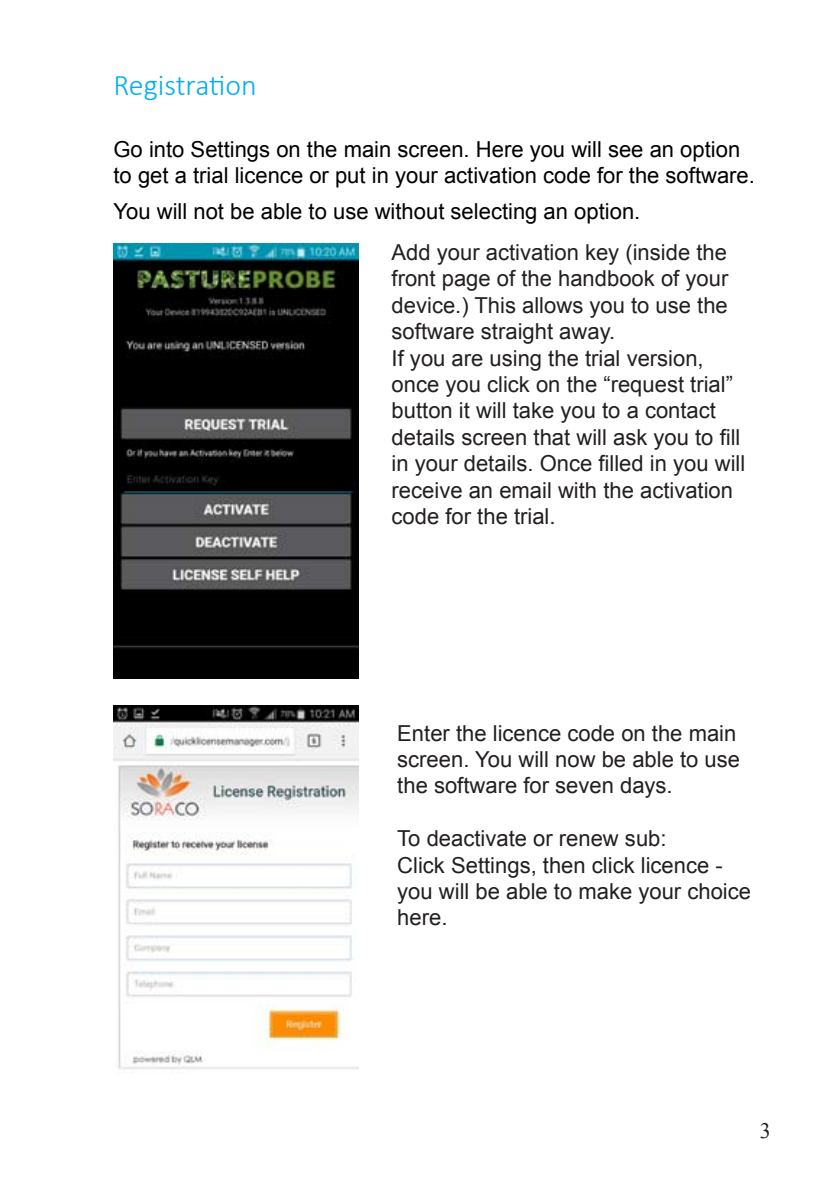
<style>
.page{position:relative;width:840px;height:1191px;background:#fff}
.page>*{position:absolute;margin:0;border:0;box-sizing:border-box;transform-origin:0 0}
.t1{font:300 30px "Calibri";color:#00aeef}
.t2{font:22px/26.4px "Arial";color:#231f20}
.t3{font:22px/26.4px "Arial";color:#000}
.t4{font:22px "Times New Roman";color:#231f20}
</style>
<div class="page">
<img style="left:113px;top:244px;width:245px;height:434px">
<img style="left:113px;top:705px;width:245px;height:365px">
<h1 class="t1" style="left:113px;top:66px;width:145px">Registration</h1>
<p class="t3" style="left:113px;top:136px;width:642px">Go into Settings on the main screen. Here you will see an option to get a trial licence or put in your activation code for the software.</p>
<p class="t3" style="left:113px;top:198px;width:528px">You will not be able to use without selecting an option.</p>
<p class="t2" style="left:391px;top:239px;width:355px">Add your activation key (inside the front page of the handbook of your device.) This allows you to use the software straight away.<br>If you are using the trial version, once you click on the “request trial” button it will take you to a contact details screen that will ask you to fill in your details. Once filled in you will receive an email with the activation code for the trial.</p>
<p class="t2" style="left:397px;top:720px;width:344px">Enter the licence code on the main screen. You will now be able to use the software for seven days.</p>
<p class="t2" style="left:397px;top:825px;width:355px">To deactivate or renew sub:<br>Click Settings, then click licence - you will be able to make your choice here.</p>
<p class="t4" style="left:759px;top:1115px;width:12px">3</p>
</div>
